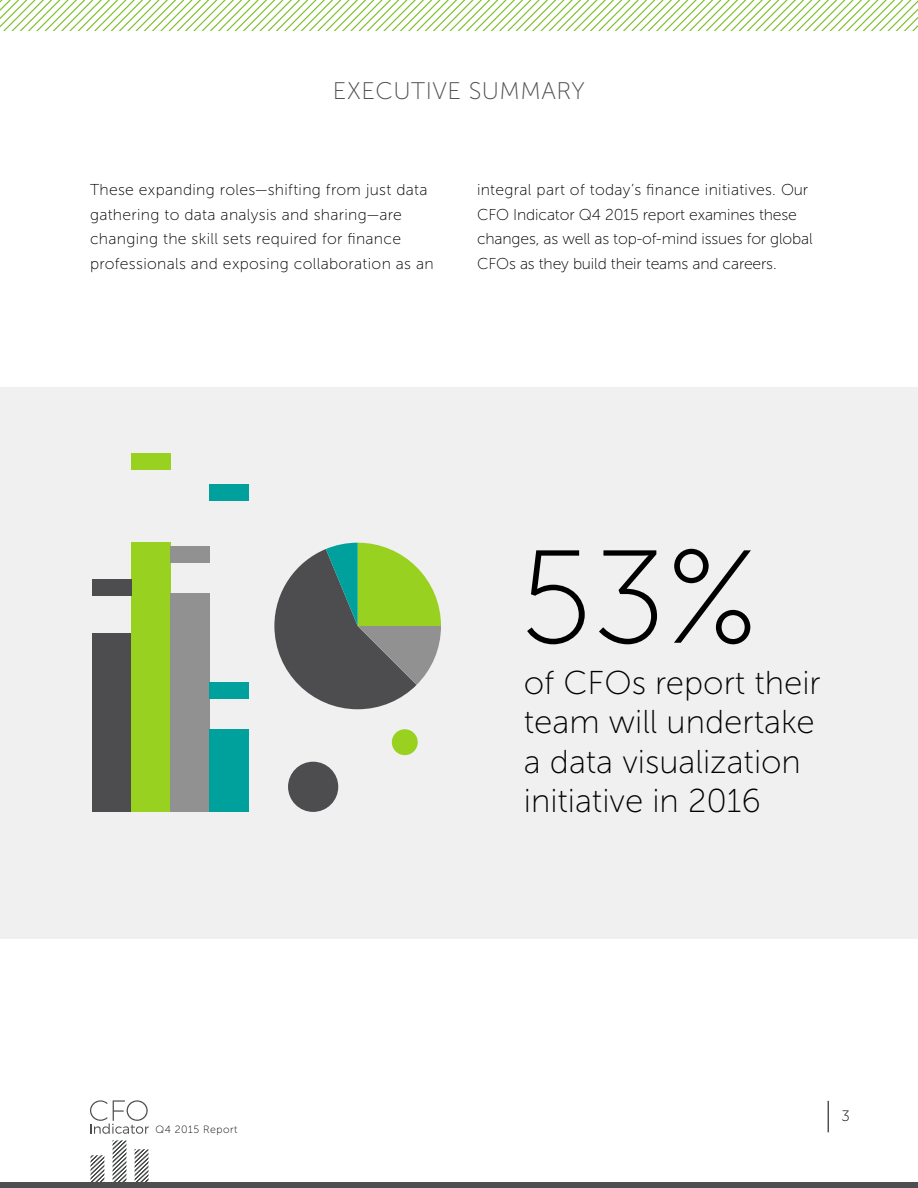
<style>
.page{position:relative;width:918px;height:1188px;background:#fff}
.page>*{position:absolute;margin:0;border:0;box-sizing:border-box;transform-origin:0 0}
.t1{font:132px "Museo Sans 100";color:#000}
.t2{font:33px/39.6px "Museo Sans 100";color:#000}
.t3{font:24px "Museo Sans 100";letter-spacing:.02em;color:#4d4e4f}
.t4{font:15.75px/24.8px "Museo Sans 100";letter-spacing:-.01em;color:#000}
.t5{font:15.75px/24.8px "Museo Sans 100";letter-spacing:.02em;color:#000}
.t6{font:15px "Museo Sans 100";color:#000}
.t7{font:10.5px "Museo Sans 100";letter-spacing:.05em;color:#000}
</style>
<div class="page">
<svg style="left:91px;top:1140px;width:57px;height:43px"></svg>
<svg style="left:90px;top:1100px;width:59px;height:34px"></svg>
<hr style="left:828px;top:1101px;width:1px;height:31px;background:#000">
<div style="left:0;top:1183px;width:918px;height:5px;background:#4d4e4f"></div>
<svg style="left:0;top:0;width:918px;height:31px"></svg>
<div style="left:0;top:387px;width:918px;height:551px;background:#f0f0f0"></div>
<div style="left:92px;top:633px;width:39px;height:179px;background:#4d4d4f"></div>
<div style="left:131px;top:543px;width:40px;height:269px;background:#99d121"></div>
<div style="left:171px;top:593px;width:39px;height:219px;background:#919192"></div>
<div style="left:210px;top:729px;width:39px;height:83px;background:#00a19c"></div>
<svg style="left:274px;top:543px;width:167px;height:166px"></svg>
<div style="left:92px;top:579px;width:39px;height:17px;background:#4d4d4f"></div>
<div style="left:171px;top:546px;width:39px;height:17px;background:#919192"></div>
<div style="left:210px;top:682px;width:39px;height:17px;background:#00a19c"></div>
<div style="left:210px;top:484px;width:39px;height:17px;background:#00a19c"></div>
<div style="left:131px;top:453px;width:40px;height:16px;background:#99d121"></div>
<div style="left:288px;top:762px;width:50px;height:50px;background:#4d4d4f;border-radius:50%"></div>
<div style="left:392px;top:729px;width:26px;height:26px;background:#99d121;border-radius:50%"></div>
<h3 class="t3" style="left:333px;top:78px;width:254px">EXECUTIVE SUMMARY</h3>
<p class="t5" style="left:90px;top:177px;width:345px">These expanding roles—shifting from just data gathering to data analysis and sharing—are changing the skill sets required for finance professionals and exposing collaboration as an</p>
<p class="t4" style="left:477px;top:177px;width:337px">integral part of today’s finance initiatives. Our CFO Indicator Q4 2015 report examines these changes, as well as top-of-mind issues for global CFOs as they build their teams and careers.</p>
<h1 class="t1" style="left:519px;top:527px;width:241px">53%</h1>
<h2 class="t2" style="left:524px;top:663px;width:298px">of CFOs report their team will undertake a data visualization initiative in 2016</h2>
<p class="t7" style="left:155px;top:1123px;width:84px">Q4 2015 Report</p>
<p class="t6" style="left:842px;top:1108px;width:10px">3</p>
</div>
